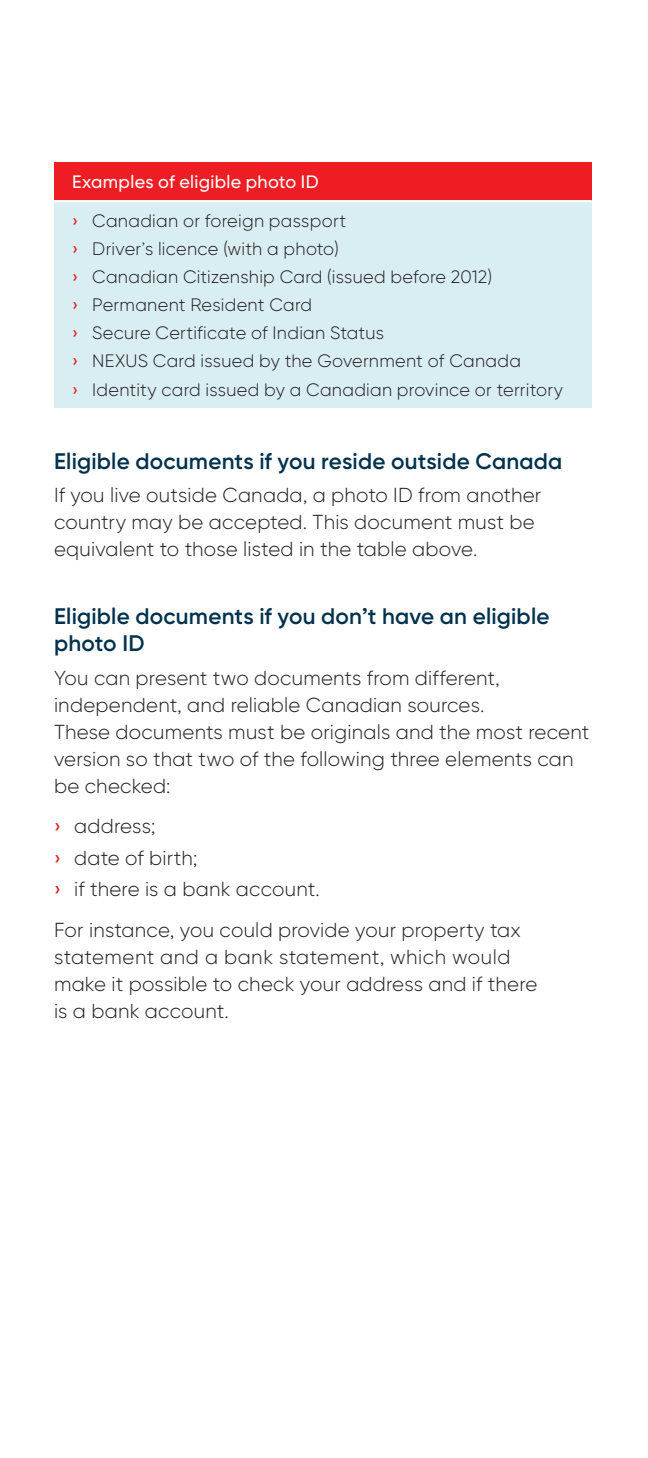
<style>
.page{position:relative;width:648px;height:1458px;background:#fff}
.page>*{position:absolute;margin:0;border:0;box-sizing:border-box;transform-origin:0 0}
.TITRE_NIVEAU_4{font:600 22.5px/27px "Gilroy BN";letter-spacing:.01em;color:#00314d}
.TEXTE_COURANT_BN{font:300 20.25px/27px "Gilroy BN";letter-spacing:.01em;color:#231f20}
.t1{font:300 18px "Gilroy BN";letter-spacing:.015em;color:#231f20}
.TEXTE_ENTÊTE_RENVERS{font:500 18px "Gilroy BN";letter-spacing:.02em;color:#fff}
.s1{font-weight:500;color:#ee1d23}
</style>
<div class="page">
<div style="left:54px;top:162px;width:538px;height:39px;background:#ee1d23"></div>
<div style="left:54px;top:201px;width:538px;height:208px;background:#d9eef3"></div>
<hr style="left:54px;top:200px;width:538px;height:2px;background:#fff">
<hr style="left:54px;top:408px;width:538px;height:2px;background:#fff">
<p class="TEXTE_ENTÊTE_RENVERS" style="left:72px;top:170px;width:248px">Examples of eligible photo ID</p>
<p class="t1" style="left:72px;top:210px;width:276px"><span class="s1">›</span> Canadian or foreign passport</p>
<p class="t1" style="left:72px;top:238px;width:268px"><span class="s1">›</span> Driver’s licence (with a photo)</p>
<p class="t1" style="left:72px;top:266px;width:422px"><span class="s1">›</span> Canadian Citizenship Card (issued before 2012)</p>
<p class="t1" style="left:72px;top:294px;width:242px"><span class="s1">›</span> Permanent Resident Card</p>
<p class="t1" style="left:72px;top:322px;width:314px"><span class="s1">›</span> Secure Certificate of Indian Status</p>
<p class="t1" style="left:72px;top:350px;width:451px"><span class="s1">›</span> NEXUS Card issued by the Government of Canada</p>
<p class="t1" style="left:72px;top:378px;width:493px"><span class="s1">›</span> Identity card issued by a Canadian province or territory</p>
<p class="TITRE_NIVEAU_4" style="left:54px;top:447px;width:510px">Eligible documents if you reside outside Canada</p>
<p class="TEXTE_COURANT_BN" style="left:54px;top:482px;width:489px">If you live outside Canada, a photo ID from another country may be accepted. This document must be equivalent to those listed in the table above.</p>
<p class="TITRE_NIVEAU_4" style="left:54px;top:602px;width:497px">Eligible documents if you don’t have an eligible photo ID</p>
<p class="TEXTE_COURANT_BN" style="left:54px;top:664px;width:537px">You can present two documents from different, independent, and reliable Canadian sources.<br>These documents must be originals and the most recent version so that two of the following three elements can be checked:</p>
<p class="TEXTE_COURANT_BN" style="left:54px;top:812px;width:103px"><span class="s1">›</span> address;</p>
<p class="TEXTE_COURANT_BN" style="left:54px;top:844px;width:145px"><span class="s1">›</span> date of birth;</p>
<p class="TEXTE_COURANT_BN" style="left:54px;top:875px;width:267px"><span class="s1">›</span> if there is a bank account.</p>
<p class="TEXTE_COURANT_BN" style="left:54px;top:916px;width:485px">For instance, you could provide your property tax statement and a bank statement, which would make it possible to check your address and if there is a bank account.</p>
</div>
